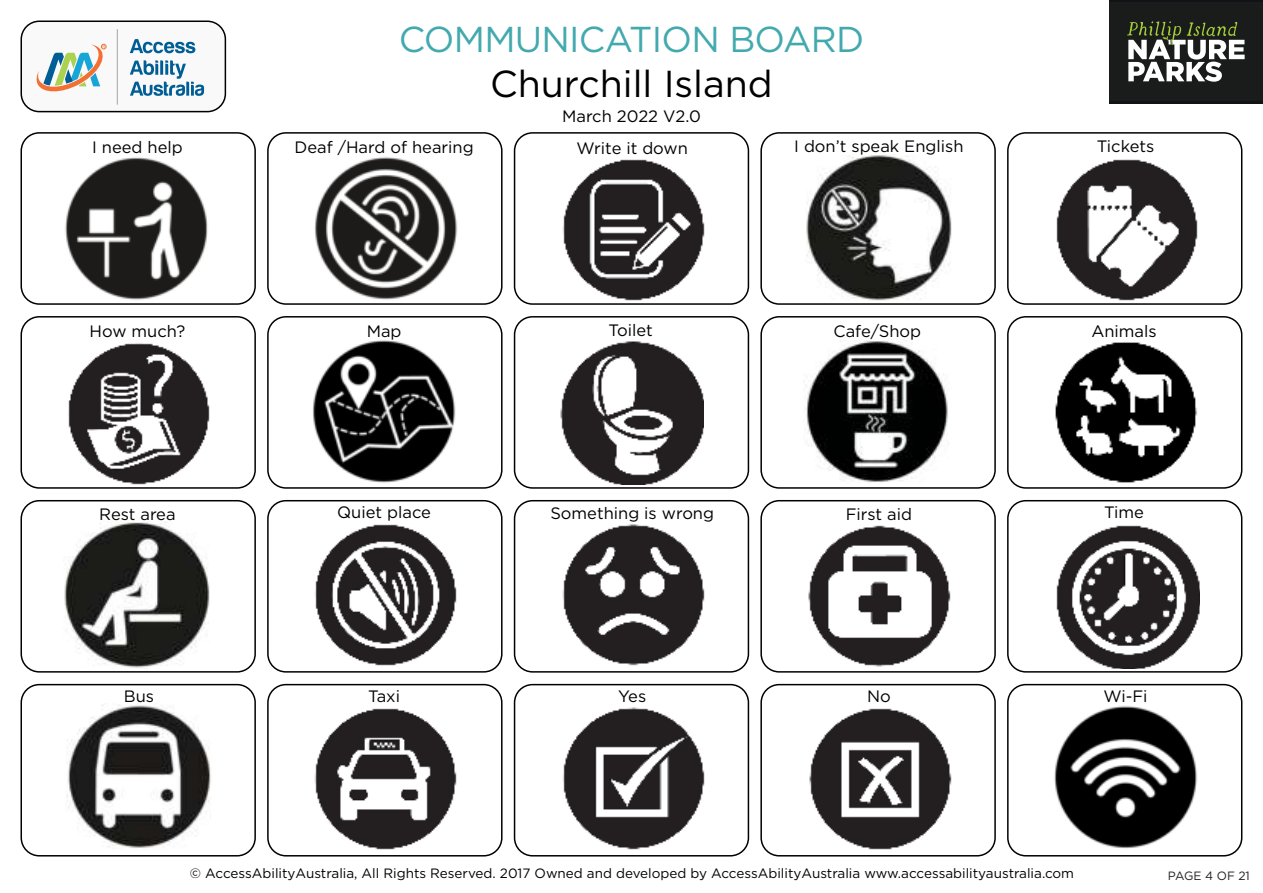
<style>
.page{position:relative;width:1263px;height:893px;background:#fff}
.page>*{position:absolute;margin:0;border:0;box-sizing:border-box;transform-origin:0 0}
.t1{font:37.5px "Gotham";color:#000}
.t2{font:36px "Gotham";letter-spacing:-.02em;color:#42a9ae}
.t3{font:16.5px "Gotham";color:#000}
.t4{font:13.5px "Gotham";color:#000}
.t5{font:12px "Gotham";color:#221f1f}
</style>
<div class="page">
<div style="left:267px;top:316px;width:235px;height:173px;border:2px solid #000;border-radius:18px"></div>
<div style="left:21px;top:21px;width:204px;height:91px;background:#f9f9f9;border-radius:18px"></div>
<div style="left:21px;top:21px;width:205px;height:91px;border:2px solid #000;border-radius:18px"></div>
<svg style="left:130px;top:39px;width:65px;height:14px"></svg>
<svg style="left:130px;top:60px;width:74px;height:36px"></svg>
<hr style="left:117px;top:29px;width:1px;height:76px;background:#a3a7aa">
<svg style="left:37px;top:44px;width:69px;height:48px"></svg>
<div style="left:21px;top:132px;width:235px;height:173px;border:2px solid #000;border-radius:18px"></div>
<div style="left:21px;top:316px;width:235px;height:173px;border:2px solid #000;border-radius:18px"></div>
<div style="left:21px;top:500px;width:235px;height:173px;border:2px solid #000;border-radius:18px"></div>
<div style="left:21px;top:684px;width:235px;height:172px;border:2px solid #000;border-radius:18px"></div>
<div style="left:267px;top:132px;width:235px;height:173px;border:2px solid #000;border-radius:18px"></div>
<div style="left:267px;top:500px;width:235px;height:173px;border:2px solid #000;border-radius:18px"></div>
<div style="left:267px;top:684px;width:235px;height:172px;border:2px solid #000;border-radius:18px"></div>
<div style="left:514px;top:132px;width:235px;height:173px;border:2px solid #000;border-radius:18px"></div>
<div style="left:514px;top:316px;width:235px;height:173px;border:2px solid #000;border-radius:18px"></div>
<div style="left:514px;top:500px;width:235px;height:173px;border:2px solid #000;border-radius:18px"></div>
<div style="left:514px;top:684px;width:235px;height:172px;border:2px solid #000;border-radius:18px"></div>
<div style="left:760px;top:132px;width:236px;height:173px;border:2px solid #000;border-radius:18px"></div>
<div style="left:760px;top:316px;width:236px;height:173px;border:2px solid #000;border-radius:18px"></div>
<div style="left:760px;top:500px;width:236px;height:173px;border:2px solid #000;border-radius:18px"></div>
<div style="left:760px;top:684px;width:236px;height:172px;border:2px solid #000;border-radius:18px"></div>
<div style="left:1007px;top:132px;width:235px;height:173px;border:2px solid #000;border-radius:18px"></div>
<div style="left:1007px;top:316px;width:235px;height:173px;border:2px solid #000;border-radius:18px"></div>
<div style="left:1007px;top:500px;width:235px;height:173px;border:2px solid #000;border-radius:18px"></div>
<div style="left:1007px;top:684px;width:235px;height:172px;border:2px solid #000;border-radius:18px"></div>
<img style="left:315px;top:524px;width:142px;height:142px">
<img style="left:63px;top:157px;width:148px;height:146px">
<img style="left:313px;top:340px;width:143px;height:143px">
<img style="left:68px;top:343px;width:142px;height:142px">
<img style="left:1055px;top:342px;width:142px;height:141px">
<img style="left:803px;top:339px;width:145px;height:143px">
<img style="left:562px;top:524px;width:143px;height:142px">
<img style="left:558px;top:159px;width:148px;height:144px">
<img style="left:808px;top:525px;width:143px;height:142px">
<img style="left:311px;top:157px;width:148px;height:146px">
<img style="left:560px;top:341px;width:144px;height:144px">
<img style="left:1056px;top:525px;width:143px;height:143px">
<img style="left:805px;top:155px;width:148px;height:148px">
<img style="left:1052px;top:159px;width:147px;height:144px">
<img style="left:64px;top:522px;width:146px;height:146px">
<img style="left:67px;top:705px;width:144px;height:143px">
<img style="left:314px;top:708px;width:143px;height:142px">
<img style="left:563px;top:707px;width:142px;height:143px">
<img style="left:809px;top:708px;width:143px;height:142px">
<img style="left:1054px;top:706px;width:143px;height:143px">
<div style="left:1109px;top:0;width:154px;height:104px;background:#111317"></div>
<div style="left:1109px;top:2px;width:154px;height:99px;background:#191c1a"></div>
<svg style="left:1127px;top:21px;width:117px;height:61px"></svg>
<h2 class="t2" style="left:399px;top:20px;width:467px">COMMUNICATION BOARD</h2>
<h1 class="t1" style="left:490px;top:63px;width:284px">Churchill Island</h1>
<p class="t3" style="left:562px;top:108px;width:140px">March 2022 V2.0</p>
<p class="t3" style="left:92px;top:138px;width:92px">I need help</p>
<p class="t3" style="left:294px;top:138px;width:181px">Deaf /Hard of hearing</p>
<p class="t3" style="left:576px;top:139px;width:113px">Write it down</p>
<p class="t3" style="left:794px;top:137px;width:171px">I don’t speak English</p>
<p class="t3" style="left:1097px;top:137px;width:59px">Tickets</p>
<p class="t3" style="left:90px;top:323px;width:97px">How much?</p>
<p class="t3" style="left:367px;top:323px;width:36px">Map</p>
<p class="t3" style="left:833px;top:322px;width:89px">Cafe/Shop</p>
<p class="t3" style="left:608px;top:322px;width:46px">Toilet</p>
<p class="t3" style="left:1091px;top:322px;width:67px">Animals</p>
<p class="t3" style="left:99px;top:505px;width:78px">Rest area</p>
<p class="t3" style="left:337px;top:503px;width:95px">Quiet place</p>
<p class="t3" style="left:550px;top:504px;width:165px">Something is wrong</p>
<p class="t3" style="left:846px;top:505px;width:68px">First aid</p>
<p class="t3" style="left:1104px;top:503px;width:41px">Time</p>
<p class="t3" style="left:124px;top:688px;width:32px">Bus</p>
<p class="t3" style="left:368px;top:688px;width:33px">Taxi</p>
<p class="t3" style="left:618px;top:688px;width:29px">Yes</p>
<p class="t3" style="left:867px;top:688px;width:25px">No</p>
<p class="t3" style="left:1103px;top:688px;width:46px">Wi-Fi</p>
<p class="t4" style="left:190px;top:866px;width:886px">© AccessAbilityAustralia, All Rights Reserved. 2017 Owned and developed by AccessAbilityAustralia www.accessabilityaustralia.com</p>
<p class="t5" style="left:1168px;top:870px;width:84px">PAGE 4 OF 21</p>
</div>
